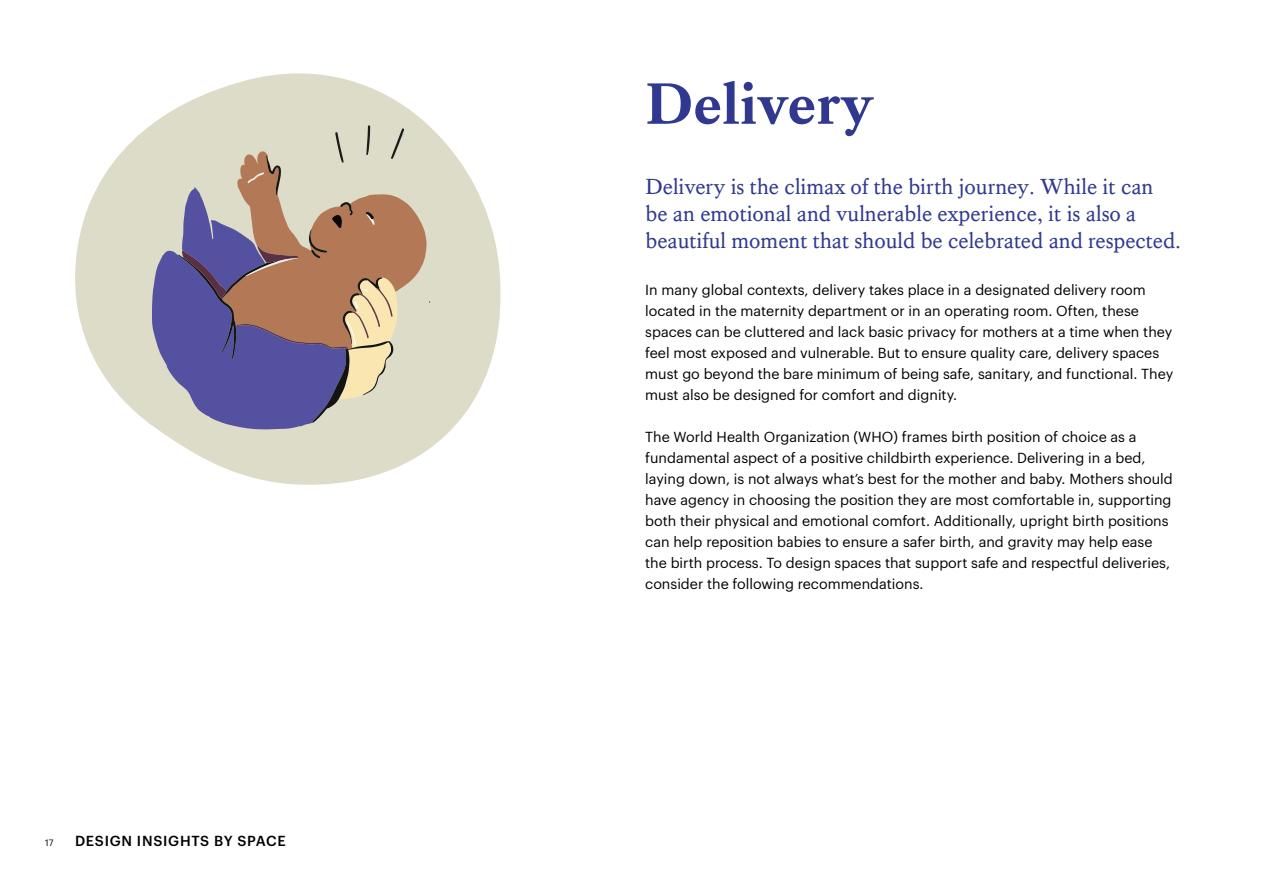
<style>
.page{position:relative;width:1263px;height:893px;background:#fff}
.page>*{position:absolute;margin:0;border:0;box-sizing:border-box;transform-origin:0 0}
.t1{font:700 60px "Kings Caslon";color:#30398f}
.t2{font:22.5px/27px "Kings Caslon";color:#30398f}
.t3{font:14.25px/21px "Graphik";color:#000}
.t4{font:500 14.25px "Graphik";letter-spacing:.05em;color:#000}
.t5{font:9px "Graphik";color:#000}
</style>
<div class="page">
<svg style="left:75px;top:73px;width:426px;height:412px;fill:#dddcc8"></svg>
<svg style="left:152px;top:125px;width:278px;height:304px;background:#aa9a9c"></svg>
<p class="t5" style="left:45px;top:836px;width:10px">17</p>
<p class="t4" style="left:75px;top:830px;width:212px">DESIGN INSIGHTS BY SPACE</p>
<h1 class="t1" style="left:645px;top:68px;width:230px">Delivery</h1>
<h2 class="t2" style="left:645px;top:173px;width:537px">Delivery is the climax of the birth journey. While it can be an emotional and vulnerable experience, it is also a beautiful moment that should be celebrated and respected.</h2>
<p class="t3" style="left:645px;top:278px;width:529px">In many global contexts, delivery takes place in a designated delivery room located in the maternity department or in an operating room. Often, these spaces can be cluttered and lack basic privacy for mothers at a time when they feel most exposed and vulnerable. But to ensure quality care, delivery spaces must go beyond the bare minimum of being safe, sanitary, and functional. They must also be designed for comfort and dignity.</p>
<p class="t3" style="left:645px;top:425px;width:529px">The World Health Organization (WHO) frames birth position of choice as a fundamental aspect of a positive childbirth experience. Delivering in a bed, laying down, is not always what’s best for the mother and baby. Mothers should have agency in choosing the position they are most comfortable in, supporting both their physical and emotional comfort. Additionally, upright birth positions can help reposition babies to ensure a safer birth, and gravity may help ease the birth process. To design spaces that support safe and respectful deliveries, consider the following recommendations.</p>
</div>
